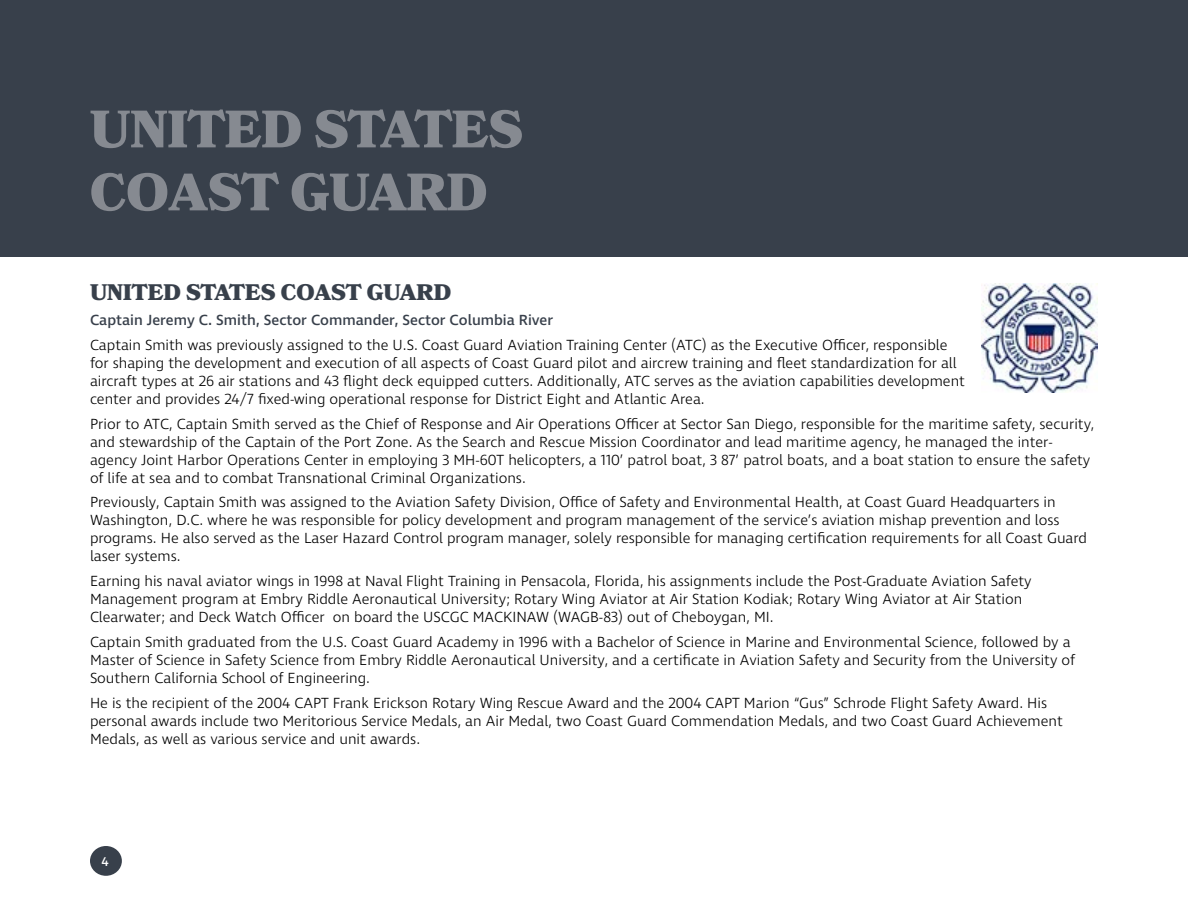
<style>
.page{position:relative;width:1188px;height:918px;background:#fff}
.page>*{position:absolute;margin:0;border:0;box-sizing:border-box;transform-origin:0 0}
.t1{font:900 52.5px/63px "Bookmania";color:#868a91}
.t2{font:900 22.5px "Bookmania";color:#38404b}
.t3{font:300 15px/18px "Ingra";color:#000}
.t4{font:500 15px "Ingra";color:#38404b}
.t5{font:500 12.9px "Ingra";color:#fff}
</style>
<div class="page">
<div style="left:90px;top:846px;width:32px;height:30px;background:#38404b;border-radius:50%"></div>
<div style="left:0;top:0;width:1188px;height:256px;background:#38404b"></div>
<img style="left:982px;top:284px;width:116px;height:108px">
<h1 class="t1" style="left:90px;top:98px;width:435px">UNITED STATES<br>COAST GUARD</h1>
<h2 class="t2" style="left:90px;top:279px;width:363px">UNITED STATES COAST GUARD</h2>
<p class="t4" style="left:90px;top:311px;width:465px">Captain Jeremy C. Smith, Sector Commander, Sector Columbia River</p>
<p class="t3" style="left:90px;top:337px;width:877px">Captain Smith was previously assigned to the U.S. Coast Guard Aviation Training Center (ATC) as the Executive Officer, responsible for shaping the development and execution of all aspects of Coast Guard pilot and aircrew training and fleet standardization for all aircraft types at 26 air stations and 43 flight deck equipped cutters. Additionally, ATC serves as the aviation capabilities development center and provides 24/7 fixed-wing operational response for District Eight and Atlantic Area.</p>
<p class="t3" style="left:90px;top:415px;width:1006px">Prior to ATC, Captain Smith served as the Chief of Response and Air Operations Officer at Sector San Diego, responsible for the maritime safety, security, and stewardship of the Captain of the Port Zone. As the Search and Rescue Mission Coordinator and lead maritime agency, he managed the inter&shy;agency Joint Harbor Operations Center in employing 3 MH-60T helicopters, a 110’ patrol boat, 3 87’ patrol boats, and a boat station to ensure the safety of life at sea and to combat Transnational Criminal Organizations.</p>
<p class="t3" style="left:90px;top:494px;width:999px">Previously, Captain Smith was assigned to the Aviation Safety Division, Office of Safety and Environmental Health, at Coast Guard Headquarters in Washington, D.C. where he was responsible for policy development and program management of the service’s aviation mishap prevention and loss programs. He also served as the Laser Hazard Control program manager, solely responsible for managing certification requirements for all Coast Guard laser systems.</p>
<p class="t3" style="left:90px;top:573px;width:943px">Earning his naval aviator wings in 1998 at Naval Flight Training in Pensacola, Florida, his assignments include the Post-Graduate Aviation Safety<br>Management program at Embry Riddle Aeronautical University; Rotary Wing Aviator at Air Station Kodiak; Rotary Wing Aviator at Air Station<br>Clearwater; and Deck Watch Officer on board the USCGC MACKINAW (WAGB-83) out of Cheboygan, MI.</p>
<p class="t3" style="left:90px;top:634px;width:987px">Captain Smith graduated from the U.S. Coast Guard Academy in 1996 with a Bachelor of Science in Marine and Environmental Science, followed by a<br>Master of Science in Safety Science from Embry Riddle Aeronautical University, and a certificate in Aviation Safety and Security from the University of<br>Southern California School of Engineering.</p>
<p class="t3" style="left:90px;top:694px;width:974px">He is the recipient of the 2004 CAPT Frank Erickson Rotary Wing Rescue Award and the 2004 CAPT Marion “Gus” Schrode Flight Safety Award. His personal awards include two Meritorious Service Medals, an Air Medal, two Coast Guard Commendation Medals, and two Coast Guard Achievement<br>Medals, as well as various service and unit awards.</p>
<p class="t5" style="left:101px;top:853px;width:9px">4</p>
</div>
